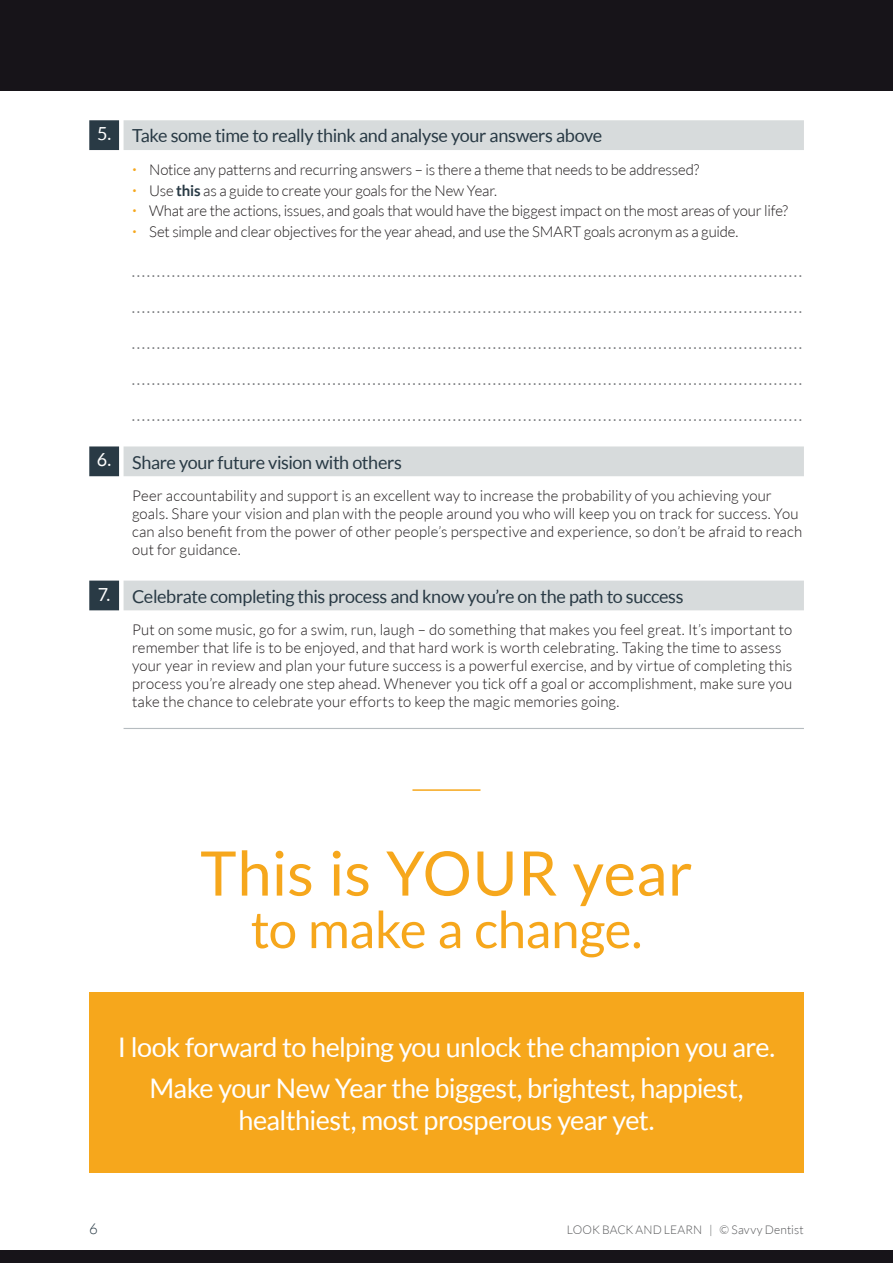
<style>
.page{position:relative;width:893px;height:1263px;background:#fff}
.page>*{position:absolute;margin:0;border:0;box-sizing:border-box;transform-origin:0 0}
.t1{font:61.5px "Lato";letter-spacing:.005em;color:#f6a71c}
.t2{font:51px "Lato";letter-spacing:-.01em;color:#f6a71c}
.t3{font:27px/41px "Lato";letter-spacing:-.02em;color:#fff;text-align:center}
.t4{font:18px "Lato";letter-spacing:-.02em;color:#293a45}
.t5{font:300 15px/18px "Lato";letter-spacing:.005em;color:#231f20}
.t6{font:300 15px/20.7px "Lato";letter-spacing:-.015em;color:#231f20}
.t7{font:300 15px "Lato";color:#293a45}
.t8{font:700 12px "Lato";color:#76787b}
.t9{font:300 12px "Lato";letter-spacing:.005em;color:#57585a}
.s1{color:#fff}
.s2{font-weight:400;font-size:18px;color:#f6a71c}
.s3{font-weight:700;color:#293a45}
</style>
<div class="page">
<svg style="left:89px;top:120px;width:30px;height:490px"></svg>
<svg style="left:124px;top:120px;width:680px;height:490px"></svg>
<hr style="left:124px;top:728px;width:680px;height:1px;background:#b6bcc0">
<div style="left:89px;top:992px;width:715px;height:181px;background:#f6a71c"></div>
<div style="left:0;top:0;width:893px;height:90px;background:#171419"></div>
<hr style="left:412px;top:789px;width:68px;height:2px;background:#f6a71c">
<div style="left:0;top:1250px;width:893px;height:13px;background:#171419"></div>
<p class="t4" style="left:97px;top:126px;width:507px"><span class="s1">5.</span> Take some time to really think and analyse your answers above</p>
<p class="t6" style="left:132px;top:159px;width:658px"><span class="s2">·</span> Notice any patterns and recurring answers – is there a theme that needs to be addressed?<br><span class="s2">·</span> Use <span class="s3">this</span> as a guide to create your goals for the New Year.<br><span class="s2">·</span> What are the actions, issues, and goals that would have the biggest impact on the most areas of your life? <span class="s2">·</span> Set simple and clear objectives for the year ahead, and use the SMART goals acronym as a guide.</p>
<p class="t8" style="left:132px;top:266px;width:671px">. . . . . . . . . . . . . . . . . . . . . . . . . . . . . . . . . . . . . . . . . . . . . . . . . . . . . . . . . . . . . . . . . . . . . . . . . . . . . . . . . . . . . . . . . . . . . . . . . . . . . . . . . . . . . . . . . . . . . . . . . . . . . . . . . . . . . .</p>
<p class="t8" style="left:132px;top:302px;width:671px">. . . . . . . . . . . . . . . . . . . . . . . . . . . . . . . . . . . . . . . . . . . . . . . . . . . . . . . . . . . . . . . . . . . . . . . . . . . . . . . . . . . . . . . . . . . . . . . . . . . . . . . . . . . . . . . . . . . . . . . . . . . . . . . . . . . . . .</p>
<p class="t8" style="left:132px;top:338px;width:671px">. . . . . . . . . . . . . . . . . . . . . . . . . . . . . . . . . . . . . . . . . . . . . . . . . . . . . . . . . . . . . . . . . . . . . . . . . . . . . . . . . . . . . . . . . . . . . . . . . . . . . . . . . . . . . . . . . . . . . . . . . . . . . . . . . . . . . .</p>
<p class="t8" style="left:132px;top:374px;width:671px">. . . . . . . . . . . . . . . . . . . . . . . . . . . . . . . . . . . . . . . . . . . . . . . . . . . . . . . . . . . . . . . . . . . . . . . . . . . . . . . . . . . . . . . . . . . . . . . . . . . . . . . . . . . . . . . . . . . . . . . . . . . . . . . . . . . . . .</p>
<p class="t8" style="left:132px;top:410px;width:671px">. . . . . . . . . . . . . . . . . . . . . . . . . . . . . . . . . . . . . . . . . . . . . . . . . . . . . . . . . . . . . . . . . . . . . . . . . . . . . . . . . . . . . . . . . . . . . . . . . . . . . . . . . . . . . . . . . . . . . . . . . . . . . . . . . . . . . .</p>
<p class="t4" style="left:97px;top:452px;width:306px"><span class="s1">6.</span> Share your future vision with others</p>
<p class="t5" style="left:132px;top:487px;width:671px">Peer accountability and support is an excellent way to increase the probability of you achieving your goals. Share your vision and plan with the people around you who will keep you on track for success. You can also benefit from the power of other people’s perspective and experience, so don’t be afraid to reach out for guidance.</p>
<p class="t4" style="left:98px;top:586px;width:587px"><span class="s1">7.</span> Celebrate completing this process and know you’re on the path to success</p>
<p class="t5" style="left:132px;top:621px;width:662px">Put on some music, go for a swim, run, laugh – do something that makes you feel great. It’s important to remember that life is to be enjoyed, and that hard work is worth celebrating. Taking the time to assess your year in review and plan your future success is a powerful exercise, and by virtue of completing this process you’re already one step ahead. Whenever you tick off a goal or accomplishment, make sure you take the chance to celebrate your efforts to keep the magic memories going.</p>
<h1 class="t1" style="left:200px;top:839px;width:494px">This is YOUR year</h1>
<h2 class="t2" style="left:251px;top:901px;width:393px">to make a change.</h2>
<h3 class="t3" style="left:118px;top:1026px;width:659px">I look forward to helping you unlock the champion you are.<br>Make your New Year the biggest, brightest, happiest,</h3>
<h3 class="t3" style="left:238px;top:1099px;width:418px">healthiest, most prosperous year yet.</h3>
<p class="t7" style="left:89px;top:1221px;width:10px">6</p>
<p class="t9" style="left:567px;top:1223px;width:238px">LOOK BACK AND LEARN | © Savvy Dentist</p>
</div>
